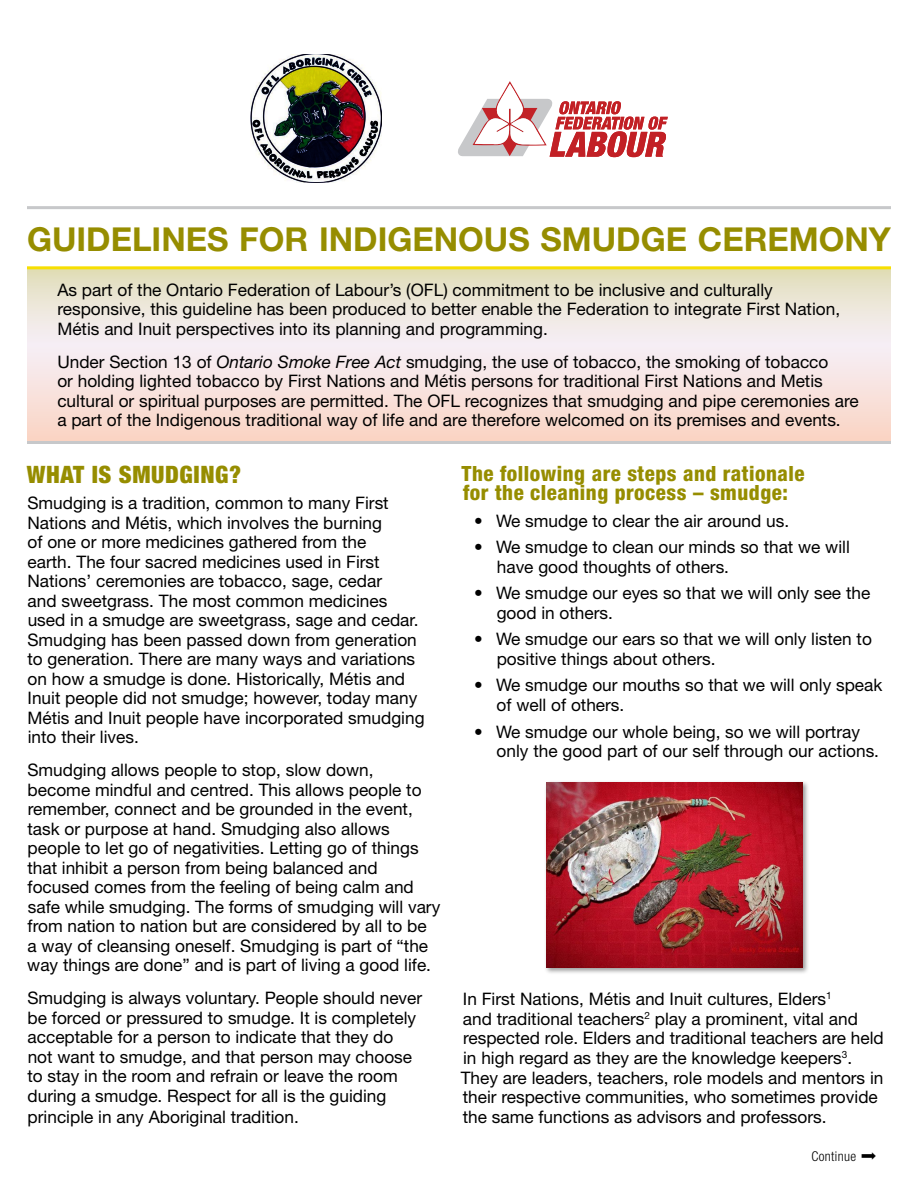
<style>
.page{position:relative;width:918px;height:1188px;background:#fff}
.page>*{position:absolute;margin:0;border:0;box-sizing:border-box;transform-origin:0 0}
.t1{font:700 33px "Helvetica Neue LT Std";color:#968d00}
.t2{font:900 condensed 24px "Helvetica Neue LT Std";letter-spacing:.025em;color:#968d00}
.t3{font:800 condensed 21px/19.6px "Helvetica Neue LT Std";letter-spacing:.025em;color:#968d00}
.t4{font:17.25px/19.5px "Helvetica Neue LT Std";color:#000}
.t5{font:300 condensed 13.5px "Helvetica Neue LT Std";letter-spacing:.025em;color:#000}
.s1{font-style:italic}
</style>
<div class="page">
<svg style="left:27px;top:269px;width:864px;height:172px;background:#f2e3da"></svg>
<div style="left:544px;top:780px;width:266px;height:194px;background:#000;opacity:.4"></div>
<img style="left:546px;top:782px;width:257px;height:185px">
<hr style="left:27px;top:266px;width:864px;height:3px;background:#f7df01">
<hr style="left:27px;top:206px;width:864px;height:3px;background:#c7c8ca">
<hr style="left:27px;top:441px;width:864px;height:3px;background:#c7c8ca">
<img style="left:250px;top:54px;width:131px;height:128px">
<svg style="left:458px;top:81px;width:210px;height:77px"></svg>
<h1 class="t1" style="left:27px;top:219px;width:865px">GUIDELINES FOR INDIGENOUS SMUDGE CEREMONY</h1>
<p class="t4" style="left:57px;top:280px;width:784px">As part of the Ontario Federation of Labour’s (OFL) commitment to be inclusive and culturally responsive, this guideline has been produced to better enable the Federation to integrate First Nation,<br>Métis and Inuit perspectives into its planning and programming.</p>
<p class="t4" style="left:57px;top:352px;width:803px">Under Section 13 of <span class="s1">Ontario Smoke Free Act</span> smudging, the use of tobacco, the smoking of tobacco<br>or holding lighted tobacco by First Nations and Métis persons for traditional First Nations and Metis cultural or spiritual purposes are permitted. The OFL recognizes that smudging and pipe ceremonies are a part of the Indigenous traditional way of life and are therefore welcomed on its premises and events.</p>
<h2 class="t2" style="left:27px;top:460px;width:216px">WHAT IS SMUDGING?</h2>
<p class="t4" style="left:27px;top:493px;width:399px">Smudging is a tradition, common to many First Nations and Métis, which involves the burning<br>of one or more medicines gathered from the<br>earth. The four sacred medicines used in First Nations’ ceremonies are tobacco, sage, cedar<br>and sweetgrass. The most common medicines used in a smudge are sweetgrass, sage and cedar.<br>Smudging has been passed down from generation to generation. There are many ways and variations on how a smudge is done. Historically, Métis and Inuit people did not smudge; however, today many Métis and Inuit people have incorporated smudging into their lives.</p>
<p class="t4" style="left:27px;top:760px;width:415px">Smudging allows people to stop, slow down, become mindful and centred. This allows people to remember, connect and be grounded in the event, task or purpose at hand. Smudging also allows people to let go of negativities. Letting go of things that inhibit a person from being balanced and focused comes from the feeling of being calm and safe while smudging. The forms of smudging will vary from nation to nation but are considered by all to be<br>a way of cleansing oneself. Smudging is part of “the way things are done” and is part of living a good life.</p>
<p class="t4" style="left:27px;top:988px;width:396px">Smudging is always voluntary. People should never be forced or pressured to smudge. It is completely acceptable for a person to indicate that they do not want to smudge, and that person may choose to stay in the room and refrain or leave the room during a smudge. Respect for all is the guiding principle in any Aboriginal tradition.</p>
<p class="t3" style="left:461px;top:463px;width:345px">The following are steps and rationale for the cleaning process – smudge:</p>
<p class="t4" style="left:474px;top:511px;width:317px">• We smudge to clear the air around us.</p>
<p class="t4" style="left:497px;top:537px;width:355px;text-indent:-23px">• We smudge to clean our minds so that we will have good thoughts of others.</p>
<p class="t4" style="left:497px;top:583px;width:375px;text-indent:-23px">• We smudge our eyes so that we will only see the good in others.</p>
<p class="t4" style="left:497px;top:629px;width:377px;text-indent:-23px">• We smudge our ears so that we will only listen to positive things about others.</p>
<p class="t4" style="left:497px;top:675px;width:387px;text-indent:-23px">• We smudge our mouths so that we will only speak of well of others.</p>
<p class="t4" style="left:497px;top:721px;width:384px;text-indent:-23px">• We smudge our whole being, so we will portray only the good part of our self through our actions.</p>
<p class="t4" style="left:461px;top:989px;width:425px">In First Nations, Métis and Inuit cultures, Elders<sup>1<br></sup>and traditional teachers<sup>2</sup> play a prominent, vital and respected role. Elders and traditional teachers are held in high regard as they are the knowledge keepers<sup>3</sup>.<br>They are leaders, teachers, role models and mentors in their respective communities, who sometimes provide the same functions as advisors and professors.</p>
<p class="t5" style="left:812px;top:1148px;width:46px">Continue</p>
</div>
